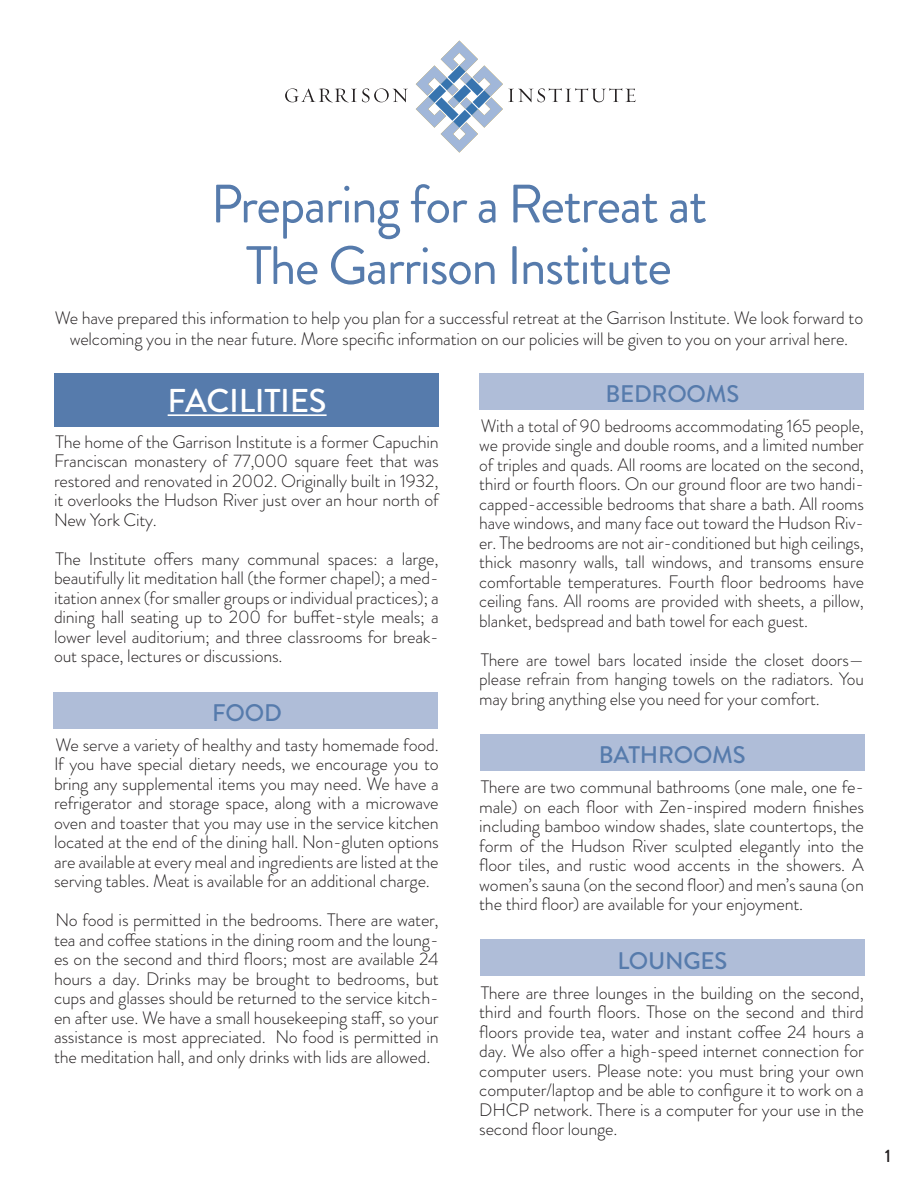
<style>
.page{position:relative;width:918px;height:1188px;background:#fff}
.page>*{position:absolute;margin:0;border:0;box-sizing:border-box;transform-origin:0 0}
.t1{font:54px/61.5px "Brandon Grotesque";letter-spacing:-.03em;color:#567bac;text-align:center}
.t2{font:500 33px "Brandon Grotesque";letter-spacing:-.01em;color:#fff}
.t3{font:500 24px "Brandon Grotesque";letter-spacing:-.01em;color:#567bac}
.t4{font:300 18px/19.5px "Brandon Grotesque";letter-spacing:-.01em;color:#231f20;text-align:justify}
.t5{font:500 18px "Brandon Grotesque";color:#231f20}
</style>
<div class="page">
<div style="left:54px;top:374px;width:385px;height:54px;background:#567bac"></div>
<div style="left:479px;top:374px;width:385px;height:36px;background:#afbdd8"></div>
<div style="left:53px;top:693px;width:385px;height:36px;background:#afbdd8"></div>
<div style="left:480px;top:734px;width:384px;height:37px;background:#afbdd8"></div>
<div style="left:480px;top:940px;width:384px;height:36px;background:#afbdd8"></div>
<hr style="left:168px;top:414px;width:159px;height:2px;background:#fff">
<svg style="left:285px;top:88px;width:123px;height:14px"></svg>
<svg style="left:416px;top:41px;width:220px;height:112px"></svg>
<h1 class="t1" style="left:211px;top:174px;width:498px">Preparing for a Retreat at<br>The Garrison Institute</h1>
<p class="t4" style="left:55px;top:308px;width:810px;line-height:21px;text-align:center">We have prepared this information to help you plan for a successful retreat at the Garrison Institute. We look forward to welcoming you in the near future. More specific information on our policies will be given to you on your arrival here.</p>
<h2 class="t2" style="left:168px;top:378px;width:160px">FACILITIES</h2>
<p class="t4" style="left:54px;top:432px;width:386px">The home of the Garrison Institute is a former Capuchin Franciscan monastery of 77,000 square feet that was restored and renovated in 2002. Originally built in 1932, it overlooks the Hudson River just over an hour north of New York City.</p>
<p class="t4" style="left:54px;top:549px;width:386px">The Institute offers many communal spaces: a large, beautifully lit meditation hall (the former chapel); a med&shy;itation annex (for smaller groups or individual practices); a dining hall seating up to 200 for buffet-style meals; a lower level auditorium; and three classrooms for break&shy;out space, lectures or discussions.</p>
<h3 class="t3" style="left:212px;top:696px;width:71px">FOOD</h3>
<p class="t4" style="left:54px;top:735px;width:386px">We serve a variety of healthy and tasty homemade food.<br>If you have special dietary needs, we encourage you to bring any supplemental items you may need. We have a refrigerator and storage space, along with a microwave oven and toaster that you may use in the service kitchen located at the end of the dining hall. Non-gluten options are available at every meal and ingredients are listed at the serving tables. Meat is available for an additional charge.</p>
<p class="t4" style="left:54px;top:910px;width:386px">No food is permitted in the bedrooms. There are water, tea and coffee stations in the dining room and the loung&shy;es on the second and third floors; most are available 24 hours a day. Drinks may be brought to bedrooms, but cups and glasses should be returned to the service kitch&shy;en after use. We have a small housekeeping staff, so your assistance is most appreciated. No food is permitted in the meditation hall, and only drinks with lids are allowed.</p>
<h3 class="t3" style="left:605px;top:377px;width:135px">BEDROOMS</h3>
<p class="t4" style="left:479px;top:416px;width:386px">With a total of 90 bedrooms accommodating 165 people, we provide single and double rooms, and a limited number of triples and quads. All rooms are located on the second, third or fourth floors. On our ground floor are two handi&shy;capped-accessible bedrooms that share a bath. All rooms have windows, and many face out toward the Hudson Riv&shy;er. The bedrooms are not air-conditioned but high ceilings, thick masonry walls, tall windows, and transoms ensure comfortable temperatures. Fourth floor bedrooms have ceiling fans. All rooms are provided with sheets, a pillow, blanket, bedspread and bath towel for each guest.</p>
<p class="t4" style="left:479px;top:650px;width:386px">There are towel bars located inside the closet doors— please refrain from hanging towels on the radiators. You may bring anything else you need for your comfort.</p>
<h3 class="t3" style="left:599px;top:738px;width:148px">BATHROOMS</h3>
<p class="t4" style="left:479px;top:777px;width:386px">There are two communal bathrooms (one male, one fe&shy;male) on each floor with Zen-inspired modern finishes including bamboo window shades, slate countertops, the form of the Hudson River sculpted elegantly into the floor tiles, and rustic wood accents in the showers. A women’s sauna (on the second floor) and men’s sauna (on the third floor) are available for your enjoyment.</p>
<h3 class="t3" style="left:617px;top:944px;width:112px">LOUNGES</h3>
<p class="t4" style="left:479px;top:983px;width:386px">There are three lounges in the building on the second, third and fourth floors. Those on the second and third floors provide tea, water and instant coffee 24 hours a day. We also offer a high-speed internet connection for computer users. Please note: you must bring your own computer/laptop and be able to configure it to work on a DHCP network. There is a computer for your use in the second floor lounge.</p>
<p class="t5" style="left:885px;top:1143px;width:8px">1</p>
</div>
